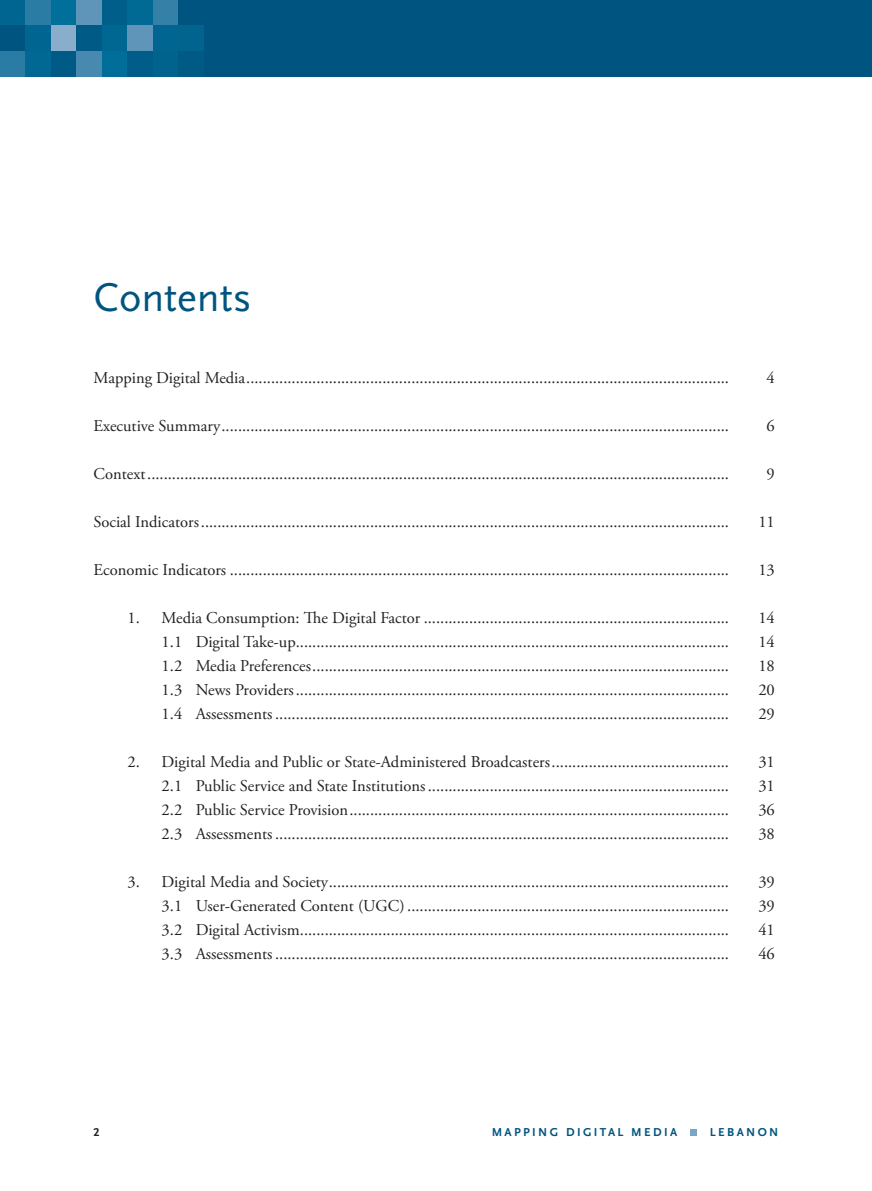
<style>
.page{position:relative;width:872px;height:1191px;background:#fff}
.page>*{position:absolute;margin:0;border:0;box-sizing:border-box;transform-origin:0 0}
.t1{font:42px "Scala Sans";color:#005480}
.t2{font:16.5px "Adobe Garamond Pro";color:#231f20}
.t3{font:700 12px "Scala Sans LF";letter-spacing:.2em;color:#005480}
.t4{font:700 12px "Scala Sans LF";color:#231f20}
</style>
<div class="page">
<div style="left:690px;top:1129px;width:6px;height:7px;background:#7aa5c4"></div>
<div style="left:0;top:0;width:872px;height:77px;background:#005480"></div>
<div style="left:0;top:0;width:26px;height:26px;background:#006691"></div>
<div style="left:0;top:51px;width:26px;height:26px;background:#2b7ca4"></div>
<div style="left:26px;top:0;width:25px;height:26px;background:#2b7ca4"></div>
<div style="left:26px;top:26px;width:25px;height:25px;background:#006590"></div>
<div style="left:26px;top:51px;width:25px;height:26px;background:#006893"></div>
<div style="left:51px;top:0;width:26px;height:26px;background:#006f99"></div>
<div style="left:51px;top:26px;width:26px;height:25px;background:#88aecb"></div>
<div style="left:51px;top:51px;width:26px;height:26px;background:#005a86"></div>
<div style="left:77px;top:0;width:25px;height:26px;background:#5e95b8"></div>
<div style="left:77px;top:26px;width:25px;height:25px;background:#005a86"></div>
<div style="left:77px;top:51px;width:25px;height:26px;background:#4889af"></div>
<div style="left:102px;top:0;width:26px;height:26px;background:#005e8a"></div>
<div style="left:102px;top:26px;width:26px;height:25px;background:#006792"></div>
<div style="left:102px;top:51px;width:26px;height:26px;background:#006e98"></div>
<div style="left:128px;top:0;width:25px;height:26px;background:#006a95"></div>
<div style="left:128px;top:26px;width:25px;height:25px;background:#5e95b8"></div>
<div style="left:128px;top:51px;width:25px;height:26px;background:#005d89"></div>
<div style="left:153px;top:0;width:26px;height:26px;background:#3580a7"></div>
<div style="left:153px;top:26px;width:26px;height:25px;background:#006691"></div>
<div style="left:153px;top:51px;width:26px;height:26px;background:#00638e"></div>
<div style="left:179px;top:26px;width:25px;height:25px;background:#00648f"></div>
<div style="left:179px;top:51px;width:25px;height:26px;background:#005a86"></div>
<h1 class="t1" style="left:94px;top:276px;width:160px">Contents</h1>
<p class="t2" style="left:94px;top:371px;width:637px">Mapping Digital Media .....................................................................................................................</p>
<p class="t2" style="left:766px;top:371px;width:10px">4</p>
<p class="t2" style="left:94px;top:419px;width:637px">Executive Summary ...........................................................................................................................</p>
<p class="t2" style="left:766px;top:419px;width:10px">6</p>
<p class="t2" style="left:94px;top:467px;width:637px">Context .............................................................................................................................................</p>
<p class="t2" style="left:766px;top:467px;width:10px">9</p>
<p class="t2" style="left:94px;top:515px;width:637px">Social Indicators ................................................................................................................................</p>
<p class="t2" style="left:758px;top:515px;width:18px">11</p>
<p class="t2" style="left:94px;top:563px;width:637px">Economic Indicators .........................................................................................................................</p>
<p class="t2" style="left:758px;top:563px;width:18px">13</p>
<p class="t2" style="left:128px;top:611px;width:603px">1. Media Consumption: The Digital Factor ..........................................................................</p>
<p class="t2" style="left:758px;top:611px;width:18px">14</p>
<p class="t2" style="left:162px;top:635px;width:569px">1.1 Digital Take-up .........................................................................................................</p>
<p class="t2" style="left:758px;top:635px;width:18px">14</p>
<p class="t2" style="left:162px;top:659px;width:569px">1.2 Media Preferences .....................................................................................................</p>
<p class="t2" style="left:758px;top:659px;width:18px">18</p>
<p class="t2" style="left:162px;top:683px;width:569px">1.3 News Providers .........................................................................................................</p>
<p class="t2" style="left:758px;top:683px;width:18px">20</p>
<p class="t2" style="left:162px;top:707px;width:569px">1.4 Assessments ..............................................................................................................</p>
<p class="t2" style="left:758px;top:707px;width:18px">29</p>
<p class="t2" style="left:128px;top:755px;width:603px">2. Digital Media and Public or State-Administered Broadcasters ...........................................</p>
<p class="t2" style="left:758px;top:755px;width:18px">31</p>
<p class="t2" style="left:162px;top:779px;width:569px">2.1 Public Service and State Institutions .........................................................................</p>
<p class="t2" style="left:758px;top:779px;width:18px">31</p>
<p class="t2" style="left:162px;top:803px;width:569px">2.2 Public Service Provision ............................................................................................</p>
<p class="t2" style="left:758px;top:803px;width:18px">36</p>
<p class="t2" style="left:162px;top:827px;width:569px">2.3 Assessments ..............................................................................................................</p>
<p class="t2" style="left:758px;top:827px;width:18px">38</p>
<p class="t2" style="left:128px;top:875px;width:603px">3. Digital Media and Society .................................................................................................</p>
<p class="t2" style="left:758px;top:875px;width:18px">39</p>
<p class="t2" style="left:162px;top:899px;width:569px">3.1 User-Generated Content (UGC) ..............................................................................</p>
<p class="t2" style="left:758px;top:899px;width:18px">39</p>
<p class="t2" style="left:162px;top:923px;width:569px">3.2 Digital Activism ........................................................................................................</p>
<p class="t2" style="left:758px;top:923px;width:18px">41</p>
<p class="t2" style="left:162px;top:947px;width:569px">3.3 Assessments ..............................................................................................................</p>
<p class="t2" style="left:758px;top:947px;width:18px">46</p>
<p class="t4" style="left:94px;top:1127px;width:7px">2</p>
<p class="t3" style="left:491px;top:1127px;width:187px">MAPPING DIGITAL MEDIA</p>
<p class="t3" style="left:710px;top:1127px;width:70px">LEBANON</p>
</div>
